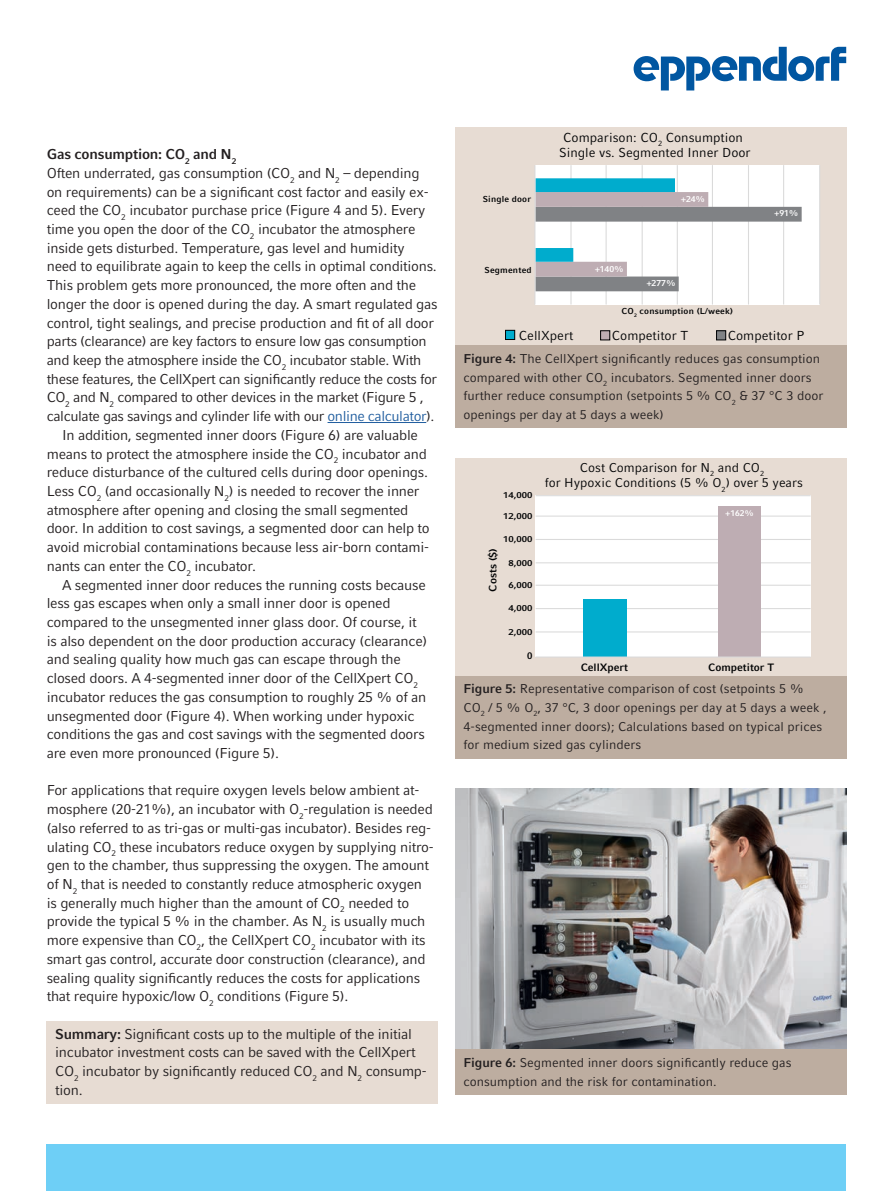
<style>
.page{position:relative;width:893px;height:1191px;background:#fff}
.page>*{position:absolute;margin:0;border:0;box-sizing:border-box;transform-origin:0 0}
.t1{font:14.25px/18.8px "Compatil Factfor Eppendorf";letter-spacing:-.02em;color:#231f20}
.t2{font:700 14.25px "Compatil Factfor Eppendorf";letter-spacing:-.015em;color:#231f20}
.t3{font:12.9px/15.6px "Compatil Factfor Eppendorf";color:#020304;text-align:center}
.t4{font:12.75px/18.8px "Compatil Factfor Eppendorf";color:#231f20}
.t5{font:12.75px/15.3px "Compatil Factfor Eppendorf";color:#020304;text-align:center}
.t6{font:700 10.65px "Compatil Factfor Eppendorf";color:#020304}
.t7{font:700 9.6px "Compatil Factfor Eppendorf";color:#020304}
.t8{font:700 8.7px "Compatil Factfor Eppendorf";letter-spacing:.02em;color:#020304}
.t9{font:700 8.7px "Compatil Factfor Eppendorf";color:#fff}
.t10{font:700 8.55px "Compatil Factfor Eppendorf";color:#020304;scale:1.12 1}
.t11{font:700 8.4px "Compatil Factfor Eppendorf";color:#fff}
.s1{color:#215e9f}
.s2{font-weight:700}
</style>
<div class="page">
<div style="left:47px;top:1022px;width:391px;height:82px;background:#e7dcd3"></div>
<div style="left:47px;top:1144px;width:799px;height:47px;background:#6ecff6"></div>
<svg style="left:634px;top:47px;width:212px;height:43px"></svg>
<img style="left:455px;top:788px;width:391px;height:261px">
<div style="left:455px;top:1049px;width:391px;height:45px;background:#bdada0"></div>
<div style="left:455px;top:128px;width:391px;height:217px;background:#e7dcd3"></div>
<div style="left:601px;top:331px;width:9px;height:9px;background:#beadb3"></div>
<div style="left:600px;top:330px;width:10px;height:10px;border:1px solid #020304"></div>
<div style="left:505px;top:330px;width:10px;height:9px;background:#00accd"></div>
<div style="left:505px;top:330px;width:10px;height:10px;border:1px solid #020304"></div>
<div style="left:716px;top:331px;width:10px;height:9px;background:#808285"></div>
<div style="left:716px;top:330px;width:10px;height:10px;border:1px solid #020304"></div>
<div style="left:535px;top:165px;width:285px;height:139px;background:#fff"></div>
<hr style="left:570px;top:165px;width:1px;height:139px;background:#dadada">
<hr style="left:606px;top:165px;width:1px;height:139px;background:#dadada">
<hr style="left:642px;top:165px;width:1px;height:139px;background:#dadada">
<hr style="left:677px;top:165px;width:1px;height:139px;background:#dadada">
<hr style="left:712px;top:165px;width:1px;height:139px;background:#dadada">
<hr style="left:748px;top:165px;width:1px;height:139px;background:#dadada">
<hr style="left:783px;top:165px;width:1px;height:139px;background:#dadada">
<hr style="left:819px;top:165px;width:1px;height:139px;background:#dadada">
<svg style="left:535px;top:178px;width:267px;height:113px"></svg>
<hr style="left:534px;top:165px;width:1px;height:139px;background:#dadada">
<div style="left:455px;top:458px;width:391px;height:217px;background:#e7dcd3"></div>
<div style="left:536px;top:496px;width:275px;height:161px;background:#fff"></div>
<hr style="left:536px;top:631px;width:275px;height:1px;background:#dadada">
<hr style="left:536px;top:608px;width:275px;height:1px;background:#dadada">
<hr style="left:536px;top:584px;width:275px;height:2px;background:#dadada">
<hr style="left:536px;top:562px;width:275px;height:1px;background:#dadada">
<hr style="left:536px;top:539px;width:275px;height:1px;background:#dadada">
<hr style="left:536px;top:515px;width:275px;height:1px;background:#dadada">
<div style="left:583px;top:599px;width:43px;height:57px;background:#00accd"></div>
<div style="left:719px;top:506px;width:42px;height:150px;background:#beadb3"></div>
<hr style="left:536px;top:656px;width:275px;height:1px;background:#dadada">
<hr style="left:536px;top:495px;width:275px;height:1px;background:#dadada">
<div style="left:455px;top:345px;width:391px;height:83px;background:#bdada0"></div>
<div style="left:455px;top:675px;width:391px;height:83px;background:#bdada0"></div>
<hr style="left:328px;top:422px;width:98px;height:1px;background:#215e9f">
<p class="t2" style="left:47px;top:146px;width:191px">Gas consumption: CO<sub>2</sub> and N<sub>2</sub></p>
<p class="t1" style="left:47px;top:163px;width:374px">Often underrated, gas consumption (CO<sub>2</sub> and N<sub>2</sub> – depending</p>
<p class="t1" style="left:47px;top:182px;width:383px">on requirements) can be a significant cost factor and easily ex-</p>
<p class="t1" style="left:47px;top:201px;width:380px">ceed the CO<sub>2</sub> incubator purchase price (Figure 4 and 5). Every</p>
<p class="t1" style="left:47px;top:220px;width:370px">time you open the door of the CO<sub>2</sub> incubator the atmosphere</p>
<p class="t1" style="left:47px;top:238px;width:359px">inside gets disturbed. Temperature, gas level and humidity</p>
<p class="t1" style="left:47px;top:257px;width:392px">need to equilibrate again to keep the cells in optimal conditions.</p>
<p class="t1" style="left:47px;top:276px;width:371px">This problem gets more pronounced, the more often and the</p>
<p class="t1" style="left:47px;top:294px;width:392px">longer the door is opened during the day. A smart regulated gas</p>
<p class="t1" style="left:47px;top:313px;width:389px">control, tight sealings, and precise production and fit of all door</p>
<p class="t1" style="left:47px;top:332px;width:381px">parts (clearance) are key factors to ensure low gas consumption</p>
<p class="t1" style="left:47px;top:351px;width:376px">and keep the atmosphere inside the CO<sub>2</sub> incubator stable. With</p>
<p class="t1" style="left:47px;top:369px;width:392px">these features, the CellXpert can significantly reduce the costs for</p>
<p class="t1" style="left:47px;top:388px;width:378px">CO<sub>2</sub> and N<sub>2</sub> compared to other devices in the market (Figure 5 ,</p>
<p class="t1" style="left:47px;top:407px;width:389px">calculate gas savings and cylinder life with our <span class="s1">online calculator</span>).</p>
<p class="t1" style="left:62px;top:425px;width:357px">In addition, segmented inner doors (Figure 6) are valuable</p>
<p class="t1" style="left:47px;top:444px;width:382px">means to protect the atmosphere inside the CO<sub>2</sub> incubator and</p>
<p class="t1" style="left:47px;top:463px;width:383px">reduce disturbance of the cultured cells during door openings.</p>
<p class="t1" style="left:47px;top:482px;width:374px">Less CO<sub>2</sub> (and occasionally N<sub>2</sub>) is needed to recover the inner</p>
<p class="t1" style="left:47px;top:500px;width:363px">atmosphere after opening and closing the small segmented</p>
<p class="t1" style="left:47px;top:519px;width:384px">door. In addition to cost savings, a segmented door can help to</p>
<p class="t1" style="left:47px;top:538px;width:384px">avoid microbial contaminations because less air-born contami-</p>
<p class="t1" style="left:47px;top:556px;width:211px">nants can enter the CO<sub>2</sub> incubator.</p>
<p class="t1" style="left:62px;top:575px;width:365px">A segmented inner door reduces the running costs because</p>
<p class="t1" style="left:47px;top:594px;width:345px">less gas escapes when only a small inner door is opened</p>
<p class="t1" style="left:47px;top:612px;width:371px">compared to the unsegmented inner glass door. Of course, it</p>
<p class="t1" style="left:47px;top:631px;width:382px">is also dependent on the door production accuracy (clearance)</p>
<p class="t1" style="left:47px;top:650px;width:356px">and sealing quality how much gas can escape through the</p>
<p class="t1" style="left:47px;top:669px;width:373px">closed doors. A 4-segmented inner door of the CellXpert CO<sub>2</sub></p>
<p class="t1" style="left:47px;top:687px;width:381px">incubator reduces the gas consumption to roughly 25 % of an</p>
<p class="t1" style="left:47px;top:706px;width:369px">unsegmented door (Figure 4). When working under hypoxic</p>
<p class="t1" style="left:47px;top:725px;width:380px">conditions the gas and cost savings with the segmented doors</p>
<p class="t1" style="left:47px;top:743px;width:234px">are even more pronounced (Figure 5).</p>
<p class="t1" style="left:47px;top:781px;width:388px">For applications that require oxygen levels below ambient at&shy;mosphere (20-21%), an incubator with O<sub>2</sub>-regulation is needed (also referred to as tri-gas or multi-gas incubator). Besides reg&shy;ulating CO<sub>2</sub> these incubators reduce oxygen by supplying nitro&shy;gen to the chamber, thus suppressing the oxygen. The amount of N<sub>2</sub> that is needed to constantly reduce atmospheric oxygen is generally much higher than the amount of CO<sub>2</sub> needed to provide the typical 5 % in the chamber. As N<sub>2</sub> is usually much more expensive than CO<sub>2</sub>, the CellXpert CO<sub>2</sub> incubator with its smart gas control, accurate door construction (clearance), and sealing quality significantly reduces the costs for applications that require hypoxic/low O<sub>2</sub> conditions (Figure 5).</p>
<p class="t1" style="left:55px;top:1024px;width:373px"><span class="s2">Summary:</span> Significant costs up to the multiple of the initial incubator investment costs can be saved with the CellXpert CO<sub>2</sub> incubator by significantly reduced CO<sub>2</sub> and N<sub>2</sub> consump&shy;tion.</p>
<p class="t8" style="left:483px;top:193px;width:50px">Single door</p>
<p class="t8" style="left:484px;top:265px;width:49px">Segmented</p>
<p class="t3" style="left:559px;top:130px;width:193px">Comparison: CO<sub>2</sub> Consumption<br>Single vs. Segmented Inner Door</p>
<p class="t9" style="left:681px;top:193px;width:26px">+24%</p>
<p class="t9" style="left:595px;top:263px;width:30px">+140%</p>
<p class="t9" style="left:647px;top:278px;width:30px">+277%</p>
<p class="t8" style="left:621px;top:306px;width:113px">CO<sub>2</sub> consumption (L/week)</p>
<p class="t9" style="left:775px;top:207px;width:26px">+91%</p>
<p class="t3" style="left:519px;top:328px;width:56px">CellXpert</p>
<p class="t3" style="left:612px;top:328px;width:78px">Competitor T</p>
<p class="t3" style="left:728px;top:328px;width:78px">Competitor P</p>
<p class="t4" style="left:463px;top:349px;width:361px"><span class="s2">Figure 4:</span> The CellXpert significantly reduces gas consumption compared with other CO<sub>2</sub> incubators. Segmented inner doors further reduce consumption (setpoints 5 % CO<sub>2</sub> &amp; 37 °C 3 door openings per day at 5 days a week)</p>
<p class="t10" style="left:503px;top:490px;width:28px">14,000</p>
<p class="t5" style="left:545px;top:460px;width:260px">Cost Comparison for N<sub>2</sub> and CO<sub>2<br></sub>for Hypoxic Conditions (5 % O<sub>2</sub>) over 5 years</p>
<p class="t10" style="left:503px;top:511px;width:28px">12,000</p>
<p class="t11" style="left:726px;top:508px;width:30px">+162%</p>
<p class="t10" style="left:503px;top:534px;width:28px">10,000</p>
<p class="t6" style="left:486px;top:591px;width:45px;rotate:-90deg">Costs ($)</p>
<p class="t10" style="left:509px;top:557px;width:23px">8,000</p>
<p class="t10" style="left:509px;top:580px;width:23px">6,000</p>
<p class="t10" style="left:509px;top:603px;width:23px">4,000</p>
<p class="t10" style="left:509px;top:626px;width:23px">2,000</p>
<p class="t7" style="left:527px;top:650px;width:7px">0</p>
<p class="t6" style="left:581px;top:661px;width:49px">CellXpert</p>
<p class="t6" style="left:708px;top:661px;width:67px">Competitor T</p>
<p class="t4" style="left:463px;top:679px;width:365px"><span class="s2">Figure 5:</span> Representative comparison of cost (setpoints 5 % CO<sub>2</sub> / 5 % O<sub>2</sub>, 37 °C, 3 door openings per day at 5 days a week , 4-segmented inner doors); Calculations based on typical prices for medium sized gas cylinders</p>
<p class="t4" style="left:463px;top:1053px;width:330px"><span class="s2">Figure 6:</span> Segmented inner doors significantly reduce gas consumption and the risk for contamination.</p>
</div>
